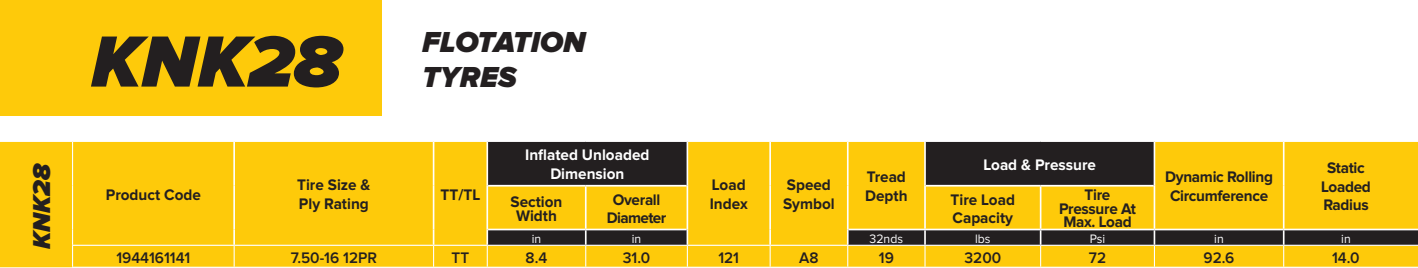
<style>
.page{position:relative;width:1418px;height:268px;background:#fff}
.page>*{position:absolute;margin:0;border:0;box-sizing:border-box;transform-origin:0 0}
.t1{font:italic 900 75px "Proxima Nova";color:#231f20}
.t2{font:italic 900 30px "Proxima Nova";color:#231f20}
.t3{font:italic 900 25.25px "Proxima Nova";color:#231f20}
.t4{font:700 15.75px/13.5px "Proxima Nova";letter-spacing:-.02em;color:#231f20;scale:.96 1}
.t5{font:700 15.75px "Proxima Nova";color:#231f20;scale:.96 1}
.t6{font:600 15.75px "Proxima Nova";color:#231f20;scale:.96 1}
.t7{font:700 15.75px "Proxima Nova";color:#fff;scale:.96 1}
.t8{font:700 15.75px "Proxima Nova";letter-spacing:-.04em;color:#231f20;scale:.96 1}
.t9{font:12.75px "Proxima Nova";color:#fff;scale:.96 1}
</style>
<div class="page">
<div style="left:0;top:0;width:382px;height:116px;background:#feca0a"></div>
<div style="left:0;top:142px;width:1417px;height:125px;background:#feca0a"></div>
<div style="left:73px;top:142px;width:413px;height:103px;background:#feca0a"></div>
<svg style="left:488px;top:142px;width:929px;height:103px;background:#b99514"></svg>
<hr style="left:233px;top:142px;width:2px;height:44px;background:#fff">
<hr style="left:433px;top:142px;width:1px;height:44px;background:#fff">
<hr style="left:233px;top:186px;width:2px;height:43px;background:#fff">
<hr style="left:433px;top:186px;width:1px;height:43px;background:#fff">
<svg style="left:233px;top:229px;width:2px;height:38px"></svg>
<svg style="left:433px;top:229px;width:1px;height:38px"></svg>
<hr style="left:486px;top:142px;width:2px;height:44px;background:#fff">
<hr style="left:686px;top:142px;width:2px;height:44px;background:#fff">
<hr style="left:769px;top:142px;width:2px;height:44px;background:#fff">
<hr style="left:769px;top:186px;width:2px;height:43px;background:#fff">
<svg style="left:769px;top:229px;width:2px;height:38px"></svg>
<hr style="left:847px;top:142px;width:1px;height:44px;background:#fff">
<hr style="left:924px;top:142px;width:1px;height:44px;background:#fff">
<hr style="left:847px;top:186px;width:1px;height:43px;background:#fff">
<hr style="left:1153px;top:142px;width:2px;height:44px;background:#fff">
<hr style="left:1282px;top:142px;width:2px;height:44px;background:#fff">
<hr style="left:1282px;top:186px;width:2px;height:43px;background:#fff">
<hr style="left:488px;top:185px;width:97px;height:1px;background:#fff">
<hr style="left:585px;top:185px;width:101px;height:1px;background:#fff">
<hr style="left:486px;top:186px;width:2px;height:43px;background:#fff">
<hr style="left:585px;top:186px;width:1px;height:43px;background:#fff">
<hr style="left:686px;top:186px;width:2px;height:43px;background:#fff">
<hr style="left:925px;top:185px;width:115px;height:1px;background:#fff">
<hr style="left:1040px;top:185px;width:113px;height:1px;background:#fff">
<hr style="left:924px;top:186px;width:1px;height:43px;background:#fff">
<hr style="left:1039px;top:186px;width:2px;height:43px;background:#fff">
<hr style="left:1153px;top:186px;width:2px;height:43px;background:#fff">
<hr style="left:488px;top:229px;width:97px;height:1px;background:#fff">
<hr style="left:585px;top:229px;width:101px;height:1px;background:#fff">
<svg style="left:486px;top:229px;width:2px;height:38px"></svg>
<svg style="left:585px;top:230px;width:1px;height:37px"></svg>
<svg style="left:686px;top:229px;width:2px;height:38px"></svg>
<hr style="left:848px;top:229px;width:77px;height:1px;background:#fff">
<hr style="left:925px;top:229px;width:115px;height:1px;background:#fff">
<hr style="left:1040px;top:229px;width:114px;height:1px;background:#fff">
<hr style="left:1154px;top:229px;width:129px;height:1px;background:#fff">
<hr style="left:1283px;top:229px;width:134px;height:1px;background:#fff">
<svg style="left:847px;top:229px;width:1px;height:38px"></svg>
<svg style="left:924px;top:230px;width:1px;height:37px"></svg>
<svg style="left:1039px;top:230px;width:2px;height:37px"></svg>
<svg style="left:1153px;top:230px;width:2px;height:37px"></svg>
<svg style="left:1282px;top:230px;width:2px;height:37px"></svg>
<hr style="left:234px;top:245px;width:199px;height:1px;background:#fff">
<hr style="left:433px;top:245px;width:54px;height:1px;background:#fff">
<hr style="left:487px;top:245px;width:98px;height:1px;background:#fff">
<hr style="left:585px;top:245px;width:102px;height:1px;background:#fff">
<hr style="left:687px;top:245px;width:83px;height:1px;background:#fff">
<hr style="left:770px;top:245px;width:77px;height:1px;background:#fff">
<hr style="left:847px;top:245px;width:78px;height:1px;background:#fff">
<hr style="left:925px;top:245px;width:115px;height:1px;background:#fff">
<hr style="left:1040px;top:245px;width:114px;height:1px;background:#fff">
<hr style="left:1154px;top:245px;width:129px;height:1px;background:#fff">
<hr style="left:1283px;top:245px;width:134px;height:1px;background:#fff">
<hr style="left:72px;top:245px;width:162px;height:1px;background:#fff">
<hr style="left:72px;top:142px;width:1px;height:44px;background:#fff">
<hr style="left:72px;top:186px;width:1px;height:43px;background:#fff">
<svg style="left:72px;top:229px;width:1px;height:38px"></svg>
<p class="t3" style="left:30px;top:249px;width:87px;rotate:-90deg">KNK28</p>
<p class="t1" style="left:91px;top:27px;width:252px">KNK28</p>
<p class="t2" style="left:422px;top:28px;width:165px">FLOTATION</p>
<p class="t2" style="left:422px;top:63px;width:96px">TYRES</p>
<p class="t5" style="left:106px;top:187px;width:101px">Product Code</p>
<p class="t5" style="left:297px;top:178px;width:78px">Tire Size &amp;</p>
<p class="t5" style="left:299px;top:197px;width:74px">Ply Rating</p>
<p class="t4" style="left:440px;top:188px;width:43px">TT/TL</p>
<p class="t7" style="left:525px;top:148px;width:131px">Inflated Unloaded</p>
<p class="t7" style="left:550px;top:167px;width:79px">Dimension</p>
<p class="t7" style="left:983px;top:157px;width:119px">Load &amp; Pressure</p>
<p class="t4" style="left:1327px;top:162px;width:41px">Static</p>
<p class="t4" style="left:1321px;top:180px;width:53px">Loaded</p>
<p class="t4" style="left:866px;top:171px;width:42px">Tread</p>
<p class="t4" style="left:865px;top:190px;width:46px">Depth</p>
<p class="t4" style="left:1165px;top:171px;width:114px">Dynamic Rolling</p>
<p class="t4" style="left:1169px;top:189px;width:104px">Circumference</p>
<p class="t4" style="left:787px;top:179px;width:47px">Speed</p>
<p class="t4" style="left:783px;top:198px;width:55px">Symbol</p>
<p class="t4" style="left:712px;top:179px;width:37px">Load</p>
<p class="t4" style="left:709px;top:198px;width:41px">Index</p>
<p class="t4" style="left:1084px;top:189px;width:28px">Tire</p>
<p class="t4" style="left:1059px;top:202px;width:82px">Pressure At<br>Max. Load</p>
<p class="t5" style="left:950px;top:192px;width:69px">Tire Load</p>
<p class="t5" style="left:952px;top:210px;width:65px">Capacity</p>
<p class="t4" style="left:612px;top:193px;width:51px">Overall</p>
<p class="t8" style="left:607px;top:210px;width:63px">Diameter</p>
<p class="t5" style="left:510px;top:195px;width:56px">Section</p>
<p class="t4" style="left:1323px;top:198px;width:49px">Radius</p>
<p class="t4" style="left:516px;top:209px;width:44px">Width</p>
<p class="t9" style="left:532px;top:232px;width:11px">in</p>
<p class="t9" style="left:632px;top:232px;width:11px">in</p>
<p class="t9" style="left:869px;top:232px;width:36px">32nds</p>
<p class="t9" style="left:975px;top:232px;width:18px">lbs</p>
<p class="t9" style="left:1089px;top:232px;width:18px">Psi</p>
<p class="t9" style="left:1214px;top:232px;width:11px">in</p>
<p class="t9" style="left:1341px;top:232px;width:11px">in</p>
<p class="t6" style="left:116px;top:248px;width:79px">1944161141</p>
<p class="t6" style="left:291px;top:248px;width:91px">7.50-16 12PR</p>
<p class="t6" style="left:451px;top:248px;width:20px">TT</p>
<p class="t6" style="left:525px;top:248px;width:24px">8.4</p>
<p class="t6" style="left:623px;top:248px;width:30px">31.0</p>
<p class="t6" style="left:718px;top:248px;width:23px">121</p>
<p class="t6" style="left:799px;top:248px;width:22px">A8</p>
<p class="t6" style="left:878px;top:248px;width:17px">19</p>
<p class="t6" style="left:964px;top:248px;width:40px">3200</p>
<p class="t6" style="left:1088px;top:248px;width:19px">72</p>
<p class="t6" style="left:1203px;top:248px;width:34px">92.6</p>
<p class="t6" style="left:1332px;top:248px;width:30px">14.0</p>
</div>
